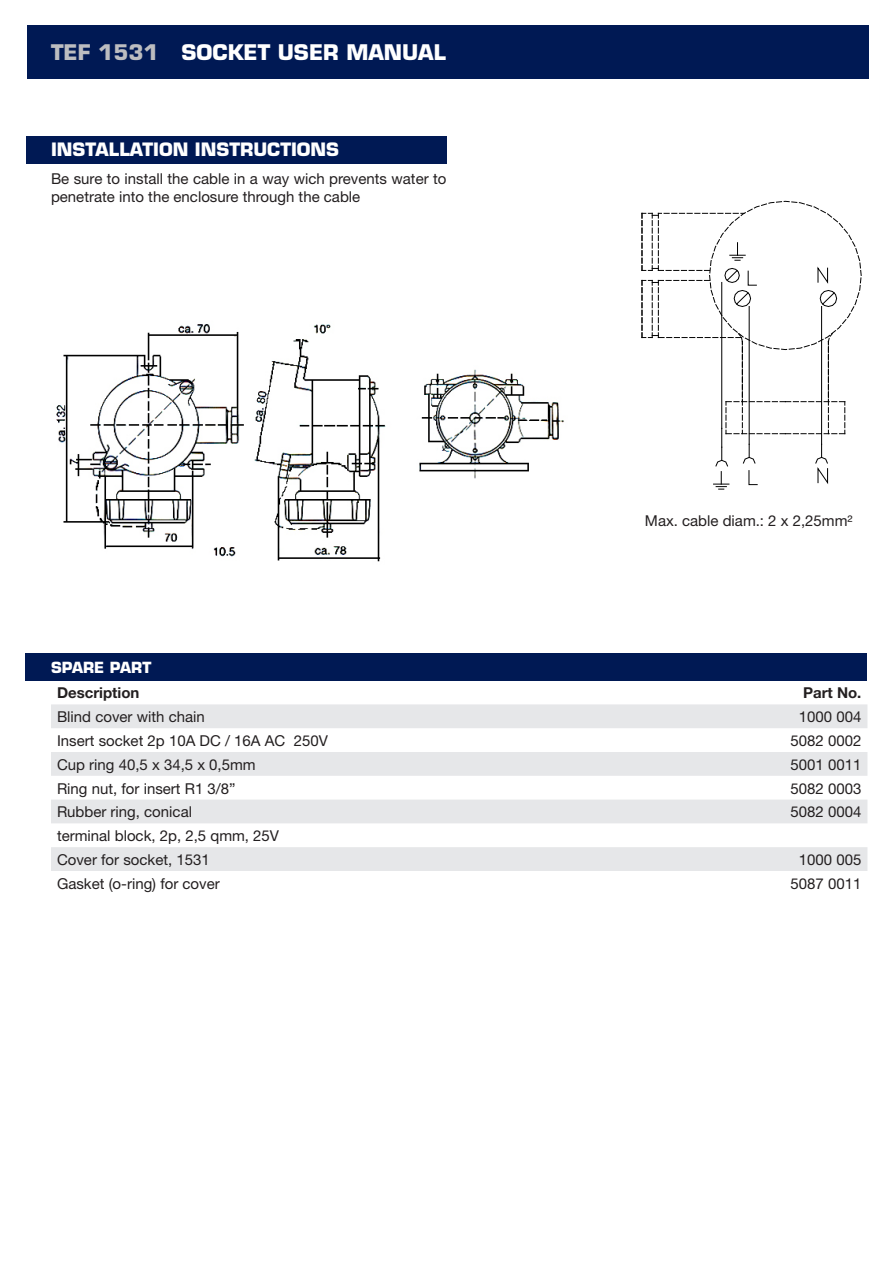
<style>
.page{position:relative;width:893px;height:1263px;background:#fff}
.page>*{position:absolute;margin:0;border:0;box-sizing:border-box;transform-origin:0 0}
.t1{font:700 21px "Eurostile LT Std";color:#fff}
.t2{font:700 18px "Eurostile LT Std";color:#fff}
.t3{font:15px/18px "Helvetica Neue LT";color:#231f20}
.t4{font:700 15px "Helvetica Neue LT";color:#231f20}
.t5{font:700 15px "Eurostile LT Std";color:#fff}
.s1{color:#bcbdc0}
</style>
<div class="page">
<div style="left:27px;top:26px;width:842px;height:53px;background:#001954"></div>
<div style="left:26px;top:136px;width:420px;height:27px;background:#001954"></div>
<div style="left:26px;top:653px;width:841px;height:28px;background:#001954"></div>
<svg style="left:51px;top:704px;width:816px;height:167px;fill:#e6e7e9"></svg>
<svg style="left:642px;top:201px;width:220px;height:289px"></svg>
<img style="left:56px;top:324px;width:508px;height:238px">
<p class="t1" style="left:51px;top:39px;width:396px"><span class="s1">TEF 1531</span> SOCKET USER MANUAL</p>
<p class="t2" style="left:51px;top:139px;width:290px">INSTALLATION INSTRUCTIONS</p>
<p class="t3" style="left:51px;top:169px;width:397px">Be sure to install the cable in a way wich prevents water to penetrate into the enclosure through the cable</p>
<p class="t3" style="left:645px;top:512px;width:209px">Max. cable diam.: 2 x 2,25mm²</p>
<p class="t5" style="left:51px;top:658px;width:102px">SPARE PART</p>
<p class="t4" style="left:57px;top:684px;width:84px">Description</p>
<p class="t4" style="left:803px;top:684px;width:60px">Part No.</p>
<p class="t3" style="left:57px;top:708px;width:149px">Blind cover with chain</p>
<p class="t3" style="left:799px;top:708px;width:64px">1000 004</p>
<p class="t3" style="left:57px;top:731px;width:272px">Insert socket 2p 10A DC / 16A AC 250V</p>
<p class="t3" style="left:791px;top:731px;width:72px">5082 0002</p>
<p class="t3" style="left:57px;top:755px;width:200px">Cup ring 40,5 x 34,5 x 0,5mm</p>
<p class="t3" style="left:791px;top:755px;width:72px">5001 0011</p>
<p class="t3" style="left:57px;top:779px;width:180px">Ring nut, for insert R1 3/8”</p>
<p class="t3" style="left:791px;top:779px;width:72px">5082 0003</p>
<p class="t3" style="left:57px;top:803px;width:137px">Rubber ring, conical</p>
<p class="t3" style="left:791px;top:803px;width:72px">5082 0004</p>
<p class="t3" style="left:57px;top:827px;width:224px">terminal block, 2p, 2,5 qmm, 25V</p>
<p class="t3" style="left:57px;top:850px;width:154px">Cover for socket, 1531</p>
<p class="t3" style="left:799px;top:850px;width:64px">1000 005</p>
<p class="t3" style="left:57px;top:874px;width:164px">Gasket (o-ring) for cover</p>
<p class="t3" style="left:791px;top:874px;width:72px">5087 0011</p>
</div>
